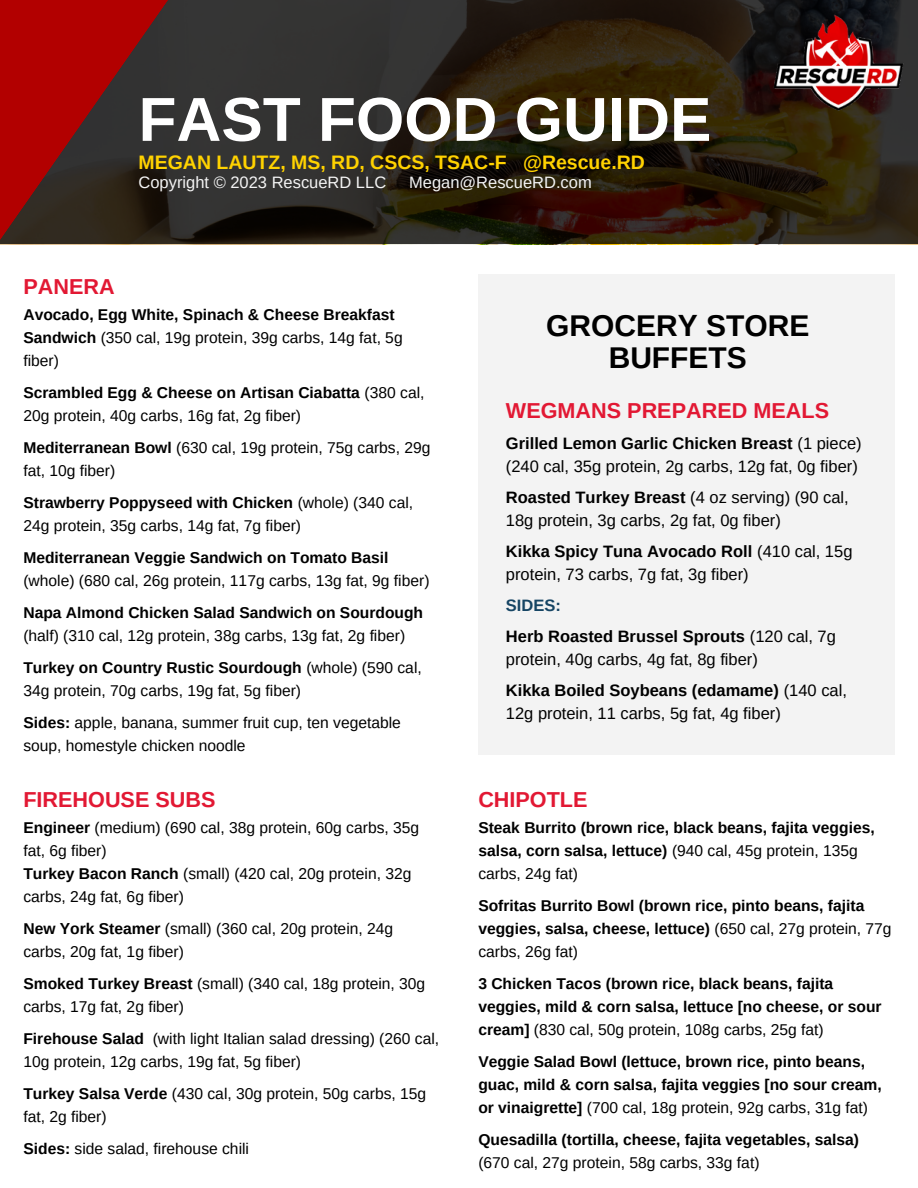
<style>
.page{position:relative;width:918px;height:1188px;background:#fff}
.page>*{position:absolute;margin:0;border:0;box-sizing:border-box;transform-origin:0 0}
.t1{font:700 62.1px "Arimo";color:#fff}
.t2{font:700 30px/32.7px "Arimo";color:#000;text-align:center}
.t3{font:700 21.6px "Arimo";color:#e21833}
.t4{font:700 19.5px "Arimo";color:#ffd200}
.t5{font:16.5px/23px "Arimo";color:#000}
.t6{font:16.5px "Arimo";color:#f4f4f4}
.t7{font:700 16.5px "Arimo";color:#164564}
.t8{font:15.6px/23px "Arimo";color:#000}
.t9{font:700 15.6px/23px "Arimo";color:#000}
.s1{font-weight:400}
.s2{font-weight:700}
</style>
<div class="page">
<svg style="left:198px;top:0;width:720px;height:244px;background:#2b2317"></svg>
<svg style="left:0;top:0;width:198px;height:245px;background:#681a17"></svg>
<div style="left:478px;top:275px;width:417px;height:480px;background:#f3f3f3"></div>
<img style="left:772px;top:12px;width:132px;height:101px">
<p class="t1" style="left:139px;top:85px;width:574px">FAST FOOD GUIDE</p>
<p class="t4" style="left:139px;top:151px;width:508px">MEGAN LAUTZ, MS, RD, CSCS, TSAC-F @Rescue.RD</p>
<p class="t6" style="left:139px;top:173px;width:249px">Copyright © 2023 RescueRD LLC</p>
<p class="t6" style="left:409px;top:173px;width:184px">Megan@RescueRD.com</p>
<p class="t3" style="left:23px;top:275px;width:93px">PANERA</p>
<p class="t9" style="left:23px;top:303px;width:381px">Avocado, Egg White, Spinach &amp; Cheese Breakfast<br>Sandwich <span class="s1">(350 cal, 19g protein, 39g carbs, 14g fat, 5g fiber)</span></p>
<p class="t8" style="left:23px;top:381px;width:403px"><span class="s2">Scrambled Egg &amp; Cheese on Artisan Ciabatta</span> (380 cal,<br>20g protein, 40g carbs, 16g fat, 2g fiber)</p>
<p class="t8" style="left:23px;top:436px;width:409px"><span class="s2">Mediterranean Bowl</span> (630 cal, 19g protein, 75g carbs, 29g fat, 10g fiber)</p>
<p class="t8" style="left:23px;top:491px;width:391px"><span class="s2">Strawberry Poppyseed with Chicken</span> (whole) (340 cal,<br>24g protein, 35g carbs, 14g fat, 7g fiber)</p>
<p class="t8" style="left:23px;top:546px;width:408px"><span class="s2">Mediterranean Veggie Sandwich on Tomato Basil </span>(whole) (680 cal, 26g protein, 117g carbs, 13g fat, 9g fiber)</p>
<p class="t8" style="left:23px;top:601px;width:401px"><span class="s2">Napa Almond Chicken Salad Sandwich on Sourdough </span>(half) (310 cal, 12g protein, 38g carbs, 13g fat, 2g fiber)</p>
<p class="t8" style="left:23px;top:656px;width:400px"><span class="s2">Turkey on Country Rustic Sourdough</span> (whole) (590 cal,<br>34g protein, 70g carbs, 19g fat, 5g fiber)</p>
<p class="t8" style="left:23px;top:711px;width:379px"><span class="s2">Sides:</span> apple, banana, summer fruit cup, ten vegetable soup, homestyle chicken noodle</p>
<p class="t3" style="left:23px;top:788px;width:194px">FIREHOUSE SUBS</p>
<p class="t8" style="left:23px;top:816px;width:397px"><span class="s2">Engineer</span> (medium) (690 cal, 38g protein, 60g carbs, 35g fat, 6g fiber)</p>
<p class="t8" style="left:23px;top:862px;width:390px"><span class="s2">Turkey Bacon Ranch</span> (small) (420 cal, 20g protein, 32g carbs, 24g fat, 6g fiber)</p>
<p class="t8" style="left:23px;top:917px;width:371px"><span class="s2">New York Steamer</span> (small) (360 cal, 20g protein, 24g carbs, 20g fat, 1g fiber)</p>
<p class="t8" style="left:23px;top:972px;width:403px"><span class="s2">Smoked Turkey Breast</span> (small) (340 cal, 18g protein, 30g carbs, 17g fat, 2g fiber)</p>
<p class="t8" style="left:23px;top:1027px;width:417px"><span class="s2">Firehouse Salad</span> (with light Italian salad dressing) (260 cal,<br>10g protein, 12g carbs, 19g fat, 5g fiber)</p>
<p class="t8" style="left:23px;top:1082px;width:404px"><span class="s2">Turkey Salsa Verde</span> (430 cal, 30g protein, 50g carbs, 15g fat, 2g fiber)</p>
<p class="t8" style="left:23px;top:1137px;width:227px"><span class="s2">Sides:</span> side salad, firehouse chili</p>
<p class="t2" style="left:546px;top:309px;width:265px">GROCERY STORE<br>BUFFETS</p>
<p class="t3" style="left:506px;top:399px;width:325px">WEGMANS PREPARED MEALS</p>
<p class="t5" style="left:506px;top:431px;width:357px"><span class="s2">Grilled Lemon Garlic Chicken Breast</span> (1 piece) (240 cal, 35g protein, 2g carbs, 12g fat, 0g fiber)</p>
<p class="t5" style="left:506px;top:485px;width:344px"><span class="s2">Roasted Turkey Breast</span> (4 oz serving) (90 cal,<br>18g protein, 3g carbs, 2g fat, 0g fiber)</p>
<p class="t5" style="left:506px;top:539px;width:348px"><span class="s2">Kikka Spicy Tuna Avocado Roll</span> (410 cal, 15g protein, 73 carbs, 7g fat, 3g fiber)</p>
<p class="t7" style="left:506px;top:596px;width:56px">SIDES:</p>
<p class="t5" style="left:506px;top:624px;width:332px"><span class="s2">Herb Roasted Brussel Sprouts</span> (120 cal, 7g protein, 40g carbs, 4g fat, 8g fiber)</p>
<p class="t5" style="left:506px;top:678px;width:343px"><span class="s2">Kikka Boiled Soybeans (edamame)</span> (140 cal,<br>12g protein, 11 carbs, 5g fat, 4g fiber)</p>
<p class="t3" style="left:478px;top:788px;width:111px">CHIPOTLE</p>
<p class="t9" style="left:478px;top:816px;width:398px">Steak Burrito (brown rice, black beans, fajita veggies, salsa, corn salsa, lettuce) <span class="s1">(940 cal, 45g protein, 135g carbs, 24g fat)</span></p>
<p class="t9" style="left:478px;top:894px;width:415px">Sofritas Burrito Bowl (brown rice, pinto beans, fajita veggies, salsa, cheese, lettuce) <span class="s1">(650 cal, 27g protein, 77g carbs, 26g fat)</span></p>
<p class="t9" style="left:478px;top:972px;width:405px">3 Chicken Tacos (brown rice, black beans, fajita veggies, mild &amp; corn salsa, lettuce [no cheese, or sour cream] <span class="s1">(830 cal, 50g protein, 108g carbs, 25g fat)</span></p>
<p class="t9" style="left:478px;top:1050px;width:405px">Veggie Salad Bowl (lettuce, brown rice, pinto beans, guac, mild &amp; corn salsa, fajita veggies [no sour cream, or vinaigrette] <span class="s1">(700 cal, 18g protein, 92g carbs, 31g fat)</span></p>
<p class="t9" style="left:478px;top:1128px;width:382px">Quesadilla (tortilla, cheese, fajita vegetables, salsa) <span class="s1">(670 cal, 27g protein, 58g carbs, 33g fat)</span></p>
</div>
